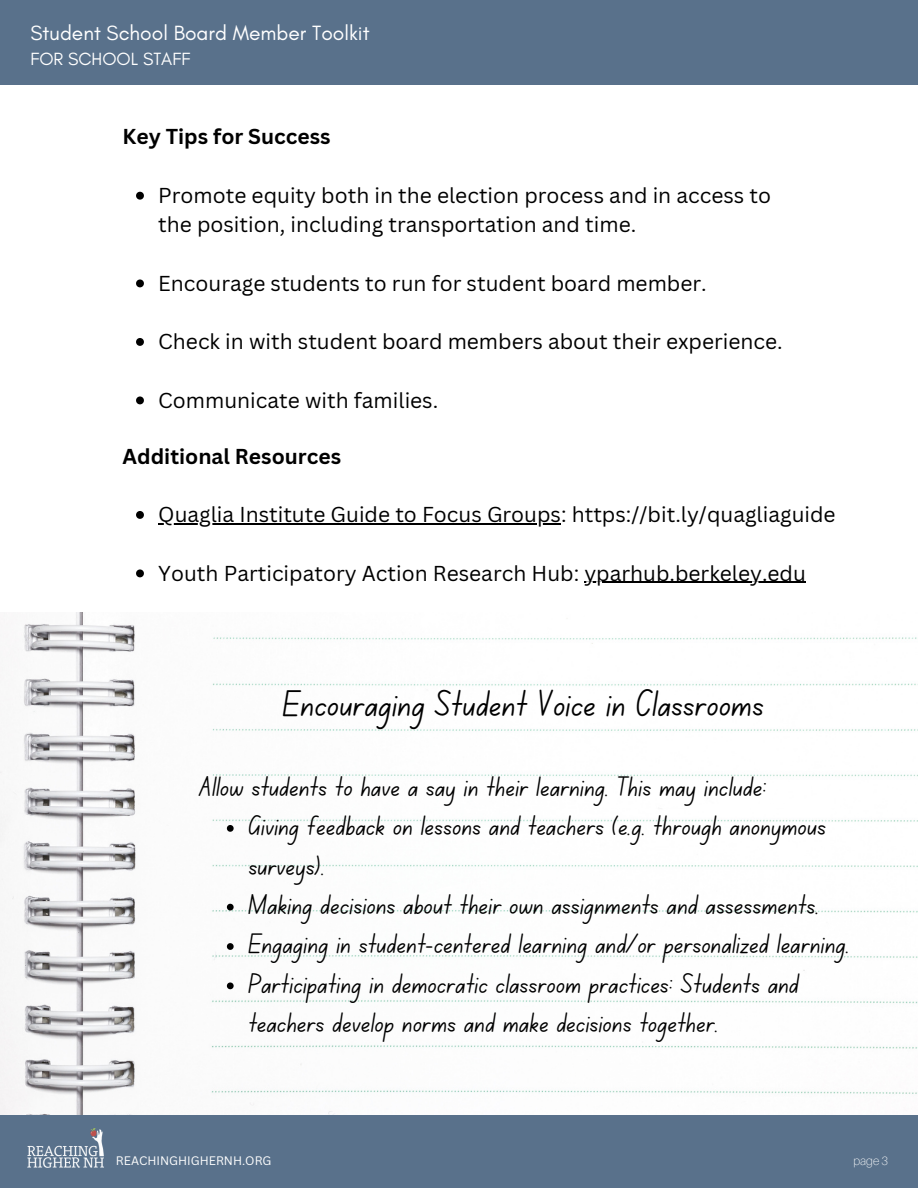
<style>
.page{position:relative;width:918px;height:1188px;background:#fff}
.page>*{position:absolute;margin:0;border:0;box-sizing:border-box;transform-origin:0 0}
.t1{font:37.5px "Canva School Font";color:#000}
.t2{font:28.5px/39.3px "Canva School Font";color:#000}
.t3{font:21px/29.2px "Canva Sans";color:#000}
.t4{font:700 21px "Canva Sans";color:#000}
.t5{font:21px "Glacial Indifference";color:#fff}
.t6{font:18px "Glacial Indifference";color:#fff}
.t7{font:12px "Canva Sans";color:#fff}
.t8{font:100 12px "Aileron";color:#fff}
</style>
<div class="page">
<img style="left:0;top:612px;width:918px;height:503px">
<svg style="left:136px;top:192px;width:8px;height:8px"></svg>
<svg style="left:136px;top:279px;width:8px;height:8px"></svg>
<svg style="left:136px;top:338px;width:8px;height:8px"></svg>
<svg style="left:136px;top:396px;width:8px;height:8px"></svg>
<svg style="left:227px;top:825px;width:7px;height:7px"></svg>
<svg style="left:227px;top:904px;width:7px;height:7px"></svg>
<svg style="left:227px;top:943px;width:7px;height:7px"></svg>
<svg style="left:227px;top:983px;width:7px;height:6px"></svg>
<svg style="left:136px;top:511px;width:8px;height:8px"></svg>
<hr style="left:158px;top:523px;width:403px;height:1px;background:#000">
<svg style="left:136px;top:569px;width:8px;height:8px"></svg>
<hr style="left:584px;top:582px;width:222px;height:1px;background:#000">
<div style="left:0;top:1115px;width:918px;height:73px;background:#59718b"></div>
<img style="left:27px;top:1128px;width:77px;height:40px">
<div style="left:0;top:0;width:918px;height:84px;background:#59718b"></div>
<p class="t5" style="left:30px;top:20px;width:341px">Student School Board Member Toolkit</p>
<p class="t6" style="left:30px;top:48px;width:162px">FOR SCHOOL STAFF</p>
<p class="t4" style="left:123px;top:122px;width:210px">Key Tips for Success</p>
<p class="t3" style="left:158px;top:180px;width:614px">Promote equity both in the election process and in access to the position, including transportation and time.</p>
<p class="t3" style="left:158px;top:268px;width:550px">Encourage students to run for student board member.</p>
<p class="t3" style="left:158px;top:326px;width:626px">Check in with student board members about their experience.</p>
<p class="t3" style="left:158px;top:385px;width:282px">Communicate with families.</p>
<p class="t4" style="left:123px;top:441px;width:220px">Additional Resources</p>
<p class="t3" style="left:158px;top:499px;width:679px">Quaglia Institute Guide to Focus Groups: https://bit.ly/quagliaguide</p>
<p class="t3" style="left:158px;top:558px;width:649px">Youth Participatory Action Research Hub: yparhub.berkeley.edu</p>
<h1 class="t1" style="left:283px;top:687px;width:482px">Encouraging Student Voice in Classrooms</h1>
<p class="t2" style="left:200px;top:770px;width:569px">Allow students to have a say in their learning. This may include:</p>
<p class="t2" style="left:248px;top:810px;width:603px">Giving feedback on lessons and teachers (e.g. through anonymous surveys).<br>Making decisions about their own assignments and assessments.<br>Engaging in student-centered learning and/or personalized learning.<br>Participating in democratic classroom practices: Students and teachers develop norms and make decisions together.</p>
<p class="t7" style="left:116px;top:1153px;width:157px">REACHINGHIGHERNH.ORG</p>
<p class="t8" style="left:853px;top:1154px;width:36px">page 3</p>
</div>
